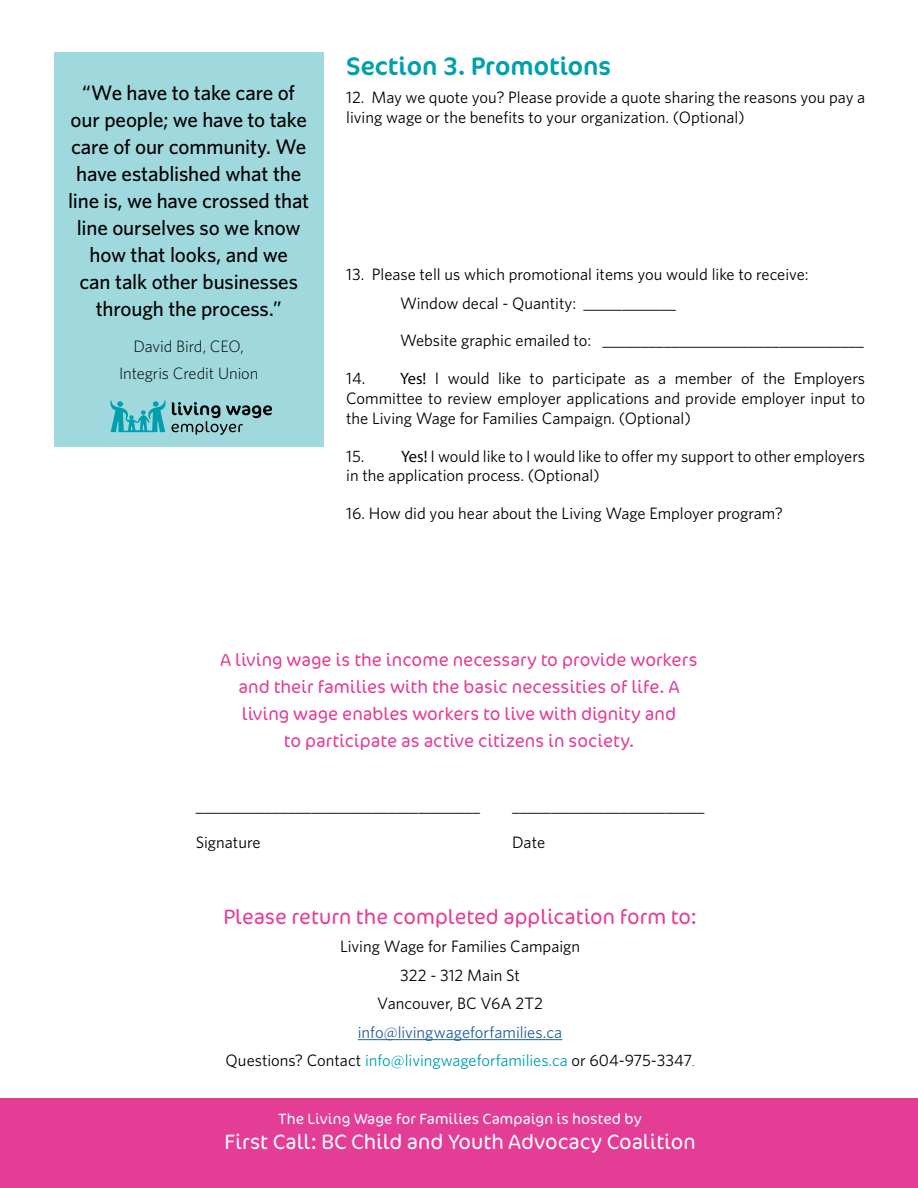
<style>
.page{position:relative;width:918px;height:1188px;background:#fff}
.page>*{position:absolute;margin:0;border:0;box-sizing:border-box;transform-origin:0 0}
.t1{font:25.5px "Cocon OT";color:#00a0af}
.t2{font:500 21px/27px "Whitney";letter-spacing:-.01em;color:#000;text-align:center}
.t3{font:300 21px "Cocon OT";color:#e43d96}
.t4{font:300 21px "Cocon OT";color:#fff}
.t5{font:300 18px/27px "Cocon OT";color:#e43d96;text-align:center}
.t6{font:16.5px/28.5px "Whitney";color:#000}
.t7{font:300 16.5px/27px "Whitney";letter-spacing:-.005em;color:#000;text-align:center}
.t8{font:300 15px "Cocon OT";letter-spacing:.01em;color:#fff}
.s1{font-family:"Myriad Pro"}
.s2{color:#215e9e}
.s3{color:#00a0af}
.s4{font-weight:300;font-size:12px}
</style>
<div class="page">
<hr style="left:358px;top:1039px;width:204px;height:1px;background:#215e9e">
<div style="left:0;top:1098px;width:918px;height:90px;background:#e43d96"></div>
<div style="left:54px;top:52px;width:269px;height:394px;background:#9fd9dd"></div>
<svg style="left:110px;top:400px;width:162px;height:35px"></svg>
<p class="t2" style="left:68px;top:79px;width:243px">“We have to take care of our people; we have to take care of our community. We have established what the line is, we have crossed that line ourselves so we know how that looks, and we<br>can talk other businesses through the process.”</p>
<p class="t7" style="left:119px;top:332px;width:141px">David Bird, CEO,<br>Integris Credit Union</p>
<h1 class="t1" style="left:346px;top:51px;width:267px">Section 3. Promotions</h1>
<p class="t6" style="left:346px;top:87px;width:520px;line-height:19.5px">12. May we quote you? Please provide a quote sharing the reasons you pay a living wage or the benefits to your organization. (Optional)</p>
<p class="t6" style="left:400px;top:260px;width:410px;text-indent:-54px">13. Please tell us which promotional items you would like to receive:<br>Window decal - Quantity: ____________</p>
<p class="t6" style="left:400px;top:326px;width:465px">Website graphic emailed to: __________________________________</p>
<p class="t6" style="left:346px;top:368px;width:520px;line-height:19.8px;text-align:justify">14. <span class="s1">Yes!</span> I would like to participate as a member of the Employers Committee to review employer applications and provide employer input to the Living Wage for Families Campaign. (Optional)</p>
<p class="t6" style="left:346px;top:446px;width:520px;line-height:19.8px">15. <span class="s1">Yes!</span> I would like to I would like to offer my support to other employers in the application process. (Optional)</p>
<p class="t6" style="left:346px;top:499px;width:438px">16. How did you hear about the Living Wage Employer program?</p>
<p class="t5" style="left:221px;top:647px;width:478px">A living wage is the income necessary to provide workers and their families with the basic necessities of life. A living wage enables workers to live with dignity and<br>to participate as active citizens in society.</p>
<p class="t6" style="left:196px;top:792px;width:286px">_____________________________________</p>
<p class="t6" style="left:512px;top:792px;width:194px">_________________________</p>
<p class="t6" style="left:196px;top:828px;width:66px">Signature</p>
<p class="t6" style="left:512px;top:828px;width:34px">Date</p>
<p class="t3" style="left:223px;top:905px;width:475px">Please return the completed application form to:</p>
<p class="t6" style="left:340px;top:932px;width:241px;text-align:center">Living Wage for Families Campaign<br>322 - 312 Main St<br>Vancouver, BC V6A 2T2</p>
<p class="t6" style="left:226px;top:1018px;width:471px;text-align:center"><span class="s2">info@livingwageforfamilies.ca<br></span>Questions? Contact <span class="s3">info@livingwageforfamilies.ca</span> or 604-975-3347<span class="s4">.</span></p>
<p class="t8" style="left:279px;top:1110px;width:365px">The Living Wage for Families Campaign is hosted by</p>
<p class="t4" style="left:225px;top:1130px;width:473px">First Call: BC Child and Youth Advocacy Coalition</p>
</div>
